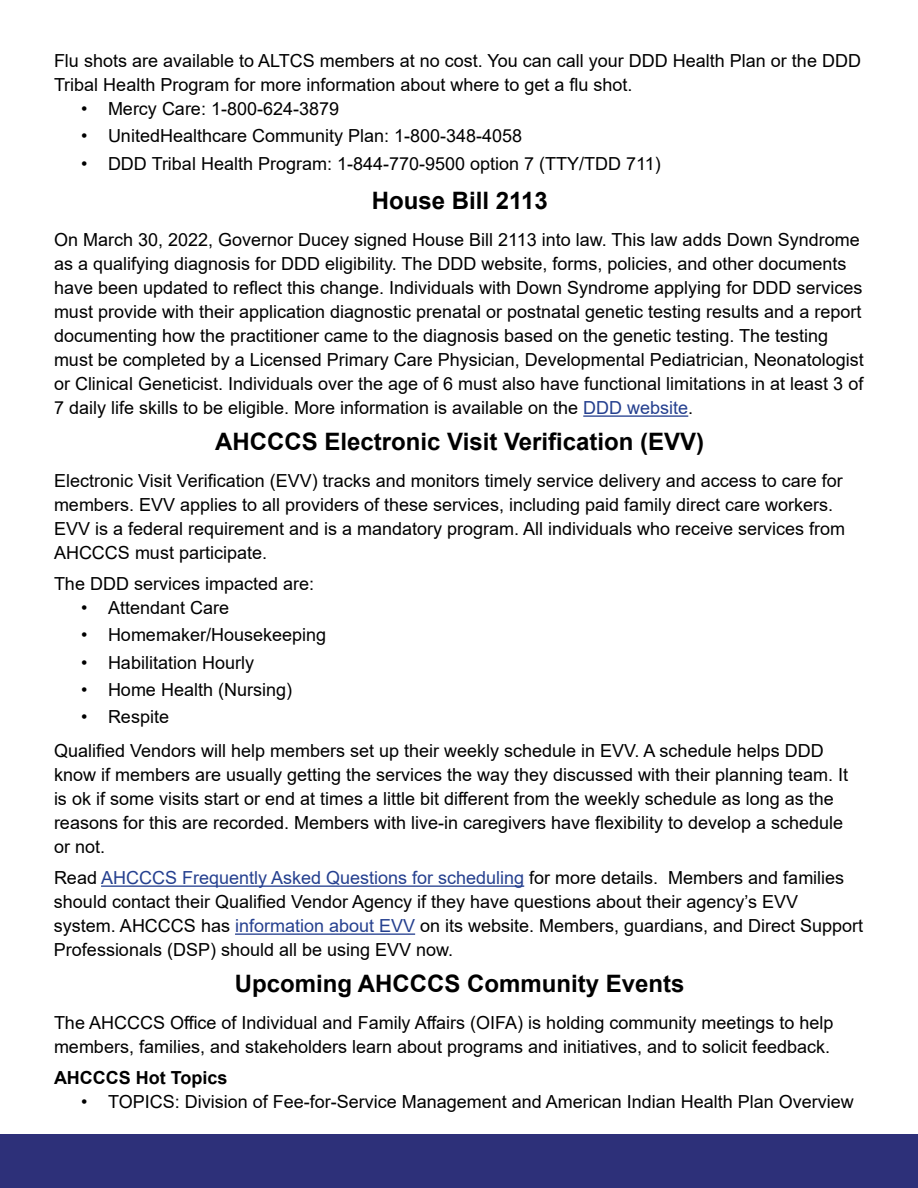
<style>
.page{position:relative;width:918px;height:1188px;background:#fff}
.page>*{position:absolute;margin:0;border:0;box-sizing:border-box;transform-origin:0 0}
.t1{font:700 24px "Arial";color:#000}
.t2{font:18px/24px "Arial";color:#000}
.t3{font:700 18px "Arial";color:#000}
.s1{color:#25408f}
</style>
<div class="page">
<div style="left:0;top:1134px;width:918px;height:54px;background:#2d3079"></div>
<hr style="left:583px;top:415px;width:105px;height:2px;background:#25408f">
<hr style="left:101px;top:885px;width:423px;height:2px;background:#25408f">
<hr style="left:235px;top:933px;width:180px;height:2px;background:#25408f">
<p class="t2" style="left:54px;top:49px;width:809px">Flu shots are available to ALTCS members at no cost. You can call your DDD Health Plan or the DDD<br>Tribal Health Program for more information about where to get a flu shot.</p>
<p class="t2" style="left:81px;top:97px;width:260px">• Mercy Care: 1-800-624-3879</p>
<p class="t2" style="left:81px;top:124px;width:443px">• UnitedHealthcare Community Plan: 1-800-348-4058</p>
<p class="t2" style="left:81px;top:151px;width:581px">• DDD Tribal Health Program: 1-844-770-9500 option 7 (TTY/TDD 711)</p>
<h1 class="t1" style="left:372px;top:183px;width:178px">House Bill 2113</h1>
<p class="t2" style="left:54px;top:228px;width:811px">On March 30, 2022, Governor Ducey signed House Bill 2113 into law. This law adds Down Syndrome as a qualifying diagnosis for DDD eligibility. The DDD website, forms, policies, and other documents have been updated to reflect this change. Individuals with Down Syndrome applying for DDD services must provide with their application diagnostic prenatal or postnatal genetic testing results and a report documenting how the practitioner came to the diagnosis based on the genetic testing. The testing must be completed by a Licensed Primary Care Physician, Developmental Pediatrician, Neonatologist or Clinical Geneticist. Individuals over the age of 6 must also have functional limitations in at least 3 of 7 daily life skills to be eligible. More information is available on the <span class="s1">DDD website</span>.</p>
<h1 class="t1" style="left:215px;top:424px;width:491px">AHCCCS Electronic Visit Verification (EVV)</h1>
<p class="t2" style="left:54px;top:469px;width:793px">Electronic Visit Verification (EVV) tracks and monitors timely service delivery and access to care for members. EVV applies to all providers of these services, including paid family direct care workers.<br>EVV is a federal requirement and is a mandatory program. All individuals who receive services from AHCCCS must participate.</p>
<p class="t2" style="left:54px;top:572px;width:262px">The DDD services impacted are:</p>
<p class="t2" style="left:81px;top:596px;width:150px">• Attendant Care</p>
<p class="t2" style="left:81px;top:623px;width:247px">• Homemaker/Housekeeping</p>
<p class="t2" style="left:81px;top:650px;width:175px">• Habilitation Hourly</p>
<p class="t2" style="left:81px;top:678px;width:213px">• Home Health (Nursing)</p>
<p class="t2" style="left:54px;top:700px;width:771px;line-height:34px;text-indent:27px">• Respite<br>Qualified Vendors will help members set up their weekly schedule in EVV. A schedule helps DDD</p>
<p class="t2" style="left:54px;top:763px;width:796px">know if members are usually getting the services the way they discussed with their planning team. It is ok if some visits start or end at times a little bit different from the weekly schedule as long as the reasons for this are recorded. Members with live-in caregivers have flexibility to develop a schedule or not.</p>
<p class="t2" style="left:54px;top:866px;width:811px">Read <span class="s1">AHCCCS Frequently Asked Questions for scheduling</span> for more details. Members and families should contact their Qualified Vendor Agency if they have questions about their agency’s EVV system. AHCCCS has <span class="s1">information about EVV</span> on its website. Members, guardians, and Direct Support Professionals (DSP) should all be using EVV now.</p>
<h1 class="t1" style="left:235px;top:966px;width:451px">Upcoming AHCCCS Community Events</h1>
<p class="t2" style="left:54px;top:1011px;width:781px">The AHCCCS Office of Individual and Family Affairs (OIFA) is holding community meetings to help members, families, and stakeholders learn about programs and initiatives, and to solicit feedback.</p>
<p class="t3" style="left:54px;top:1065px;width:175px">AHCCCS Hot Topics</p>
<p class="t2" style="left:81px;top:1090px;width:774px">• TOPICS: Division of Fee-for-Service Management and American Indian Health Plan Overview</p>
</div>
